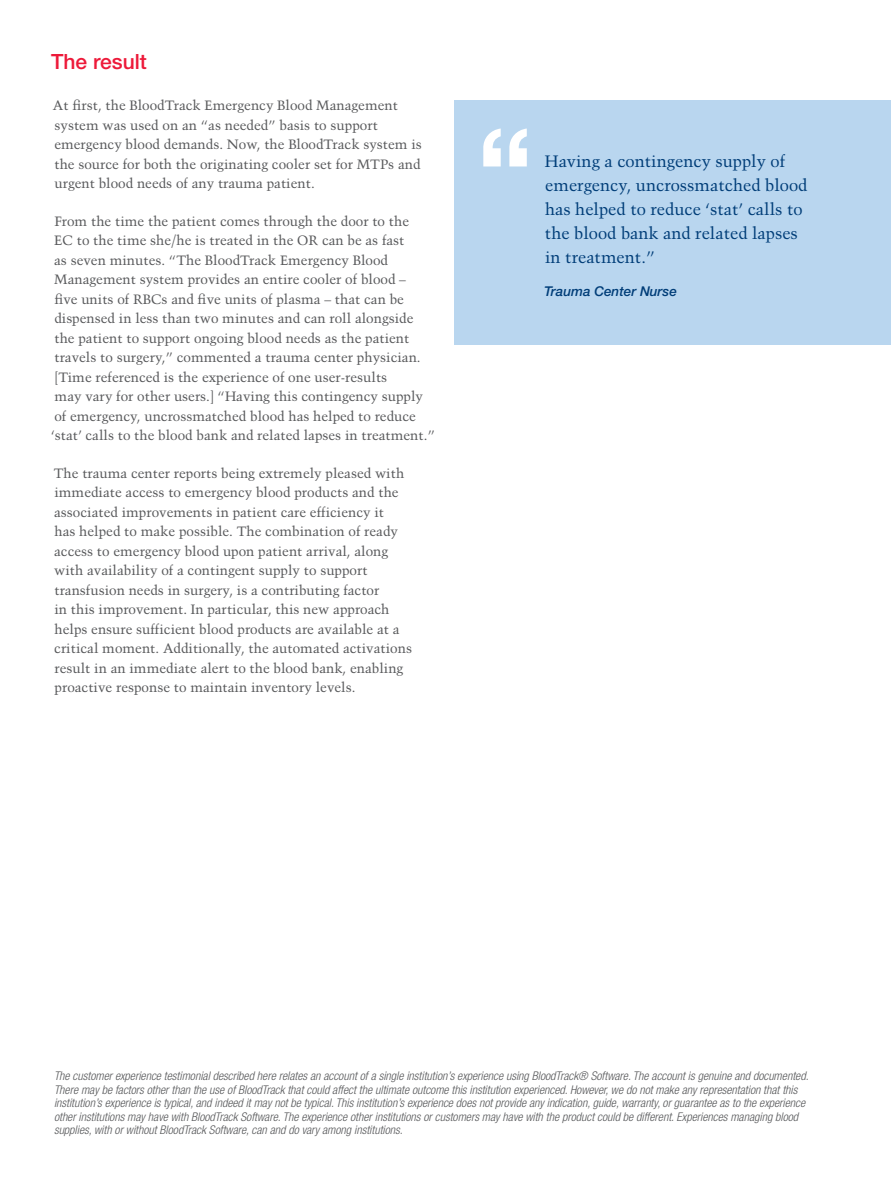
<style>
.page{position:relative;width:891px;height:1188px;background:#fff}
.page>*{position:absolute;margin:0;border:0;box-sizing:border-box;transform-origin:0 0}
.t1{font:500 21px "Helvetica Neue LT Std";color:#ed1a3a}
.t2{font:16.5px/24px "Trump Mediaeval LT Std";color:#003d78}
.t3{font:13.5px/19.5px "Trump Mediaeval LT Std";color:#57585a}
.t4{font:italic 500 13.5px "Helvetica Neue LT Std";color:#003d78}
.t5{font:italic 300 condensed 12px/13.5px "Helvetica Neue LT Std";color:#57585a}
</style>
<div class="page">
<div style="left:454px;top:100px;width:437px;height:245px;background:#b9d6ef"></div>
<svg style="left:483px;top:129px;width:44px;height:37px"></svg>
<h1 class="t1" style="left:51px;top:49px;width:97px">The result</h1>
<p class="t3" style="left:53px;top:96px;width:370px">At first, the BloodTrack Emergency Blood Management system was used on an “as needed” basis to support emergency blood demands. Now, the BloodTrack system is the source for both the originating cooler set for MTPs and urgent blood needs of any trauma patient.</p>
<p class="t3" style="left:51px;top:211px;width:386px">From the time the patient comes through the door to the<br>EC to the time she/he is treated in the OR can be as fast<br>as seven minutes. “The BloodTrack Emergency Blood Management system provides an entire cooler of blood –<br>five units of RBCs and five units of plasma – that can be dispensed in less than two minutes and can roll alongside<br>the patient to support ongoing blood needs as the patient travels to surgery,” commented a trauma center physician. [Time referenced is the experience of one user-results<br>may vary for other users.] “Having this contingency supply<br>of emergency, uncrossmatched blood has helped to reduce ‘stat’ calls to the blood bank and related lapses in treatment.”</p>
<p class="t3" style="left:54px;top:463px;width:360px">The trauma center reports being extremely pleased with immediate access to emergency blood products and the associated improvements in patient care efficiency it<br>has helped to make possible. The combination of ready access to emergency blood upon patient arrival, along with availability of a contingent supply to support transfusion needs in surgery, is a contributing factor<br>in this improvement. In particular, this new approach helps ensure sufficient blood products are available at a critical moment. Additionally, the automated activations result in an immediate alert to the blood bank, enabling proactive response to maintain inventory levels.</p>
<p class="t2" style="left:545px;top:149px;width:264px">Having a contingency supply of emergency, uncrossmatched blood has helped to reduce ‘stat’ calls to the blood bank and related lapses in treatment.”</p>
<p class="t4" style="left:544px;top:283px;width:134px">Trauma Center Nurse</p>
<p class="t5" style="left:54px;top:1069px;width:756px">The customer experience testimonial described here relates an account of a single institution’s experience using BloodTrack® Software. The account is genuine and documented.<br>There may be factors other than the use of BloodTrack that could affect the ultimate outcome this institution experienced. However, we do not make any representation that this institution’s experience is typical, and indeed it may not be typical. This institution’s experience does not provide any indication, guide, warranty, or guarantee as to the experience other institutions may have with BloodTrack Software. The experience other institutions or customers may have with the product could be different. Experiences managing blood supplies, with or without BloodTrack Software, can and do vary among institutions.</p>
</div>
